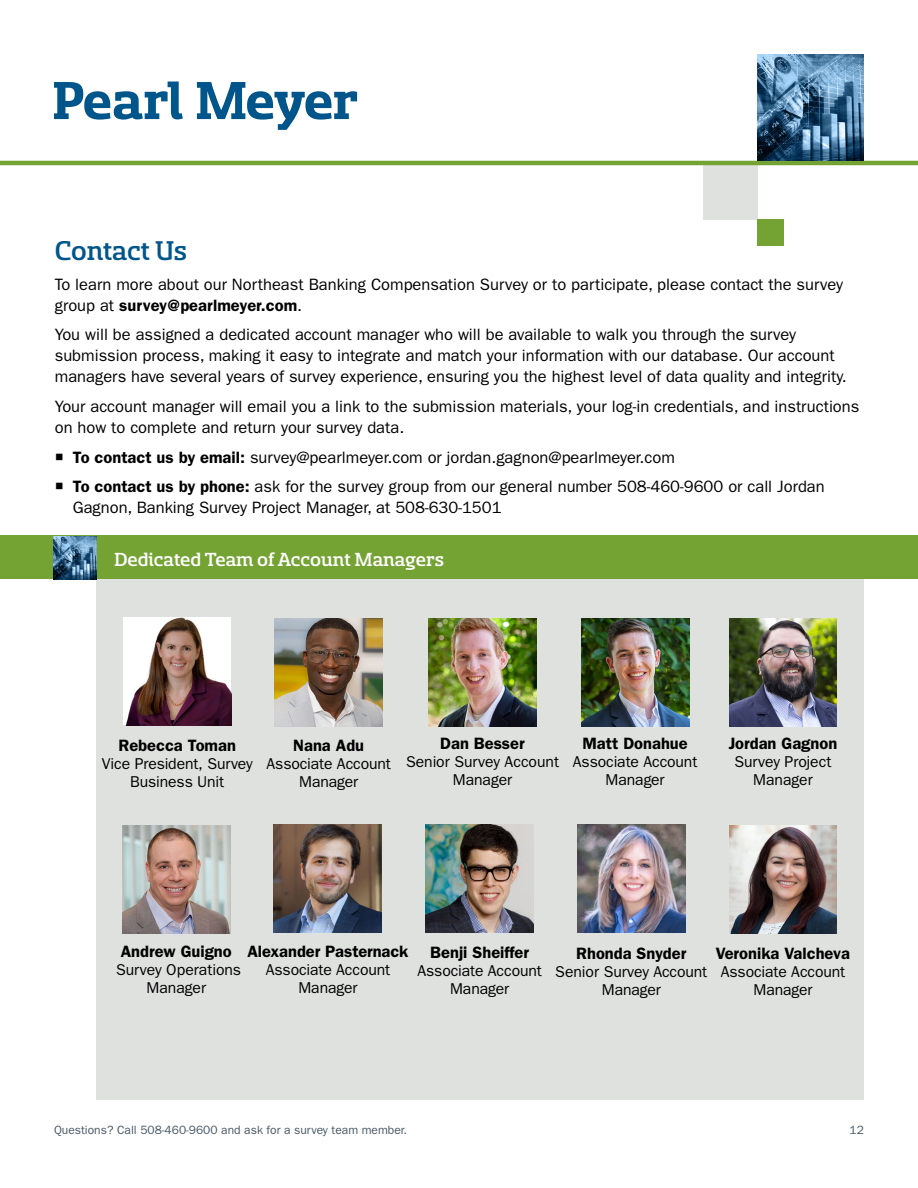
<style>
.page{position:relative;width:918px;height:1188px;background:#fff}
.page>*{position:absolute;margin:0;border:0;box-sizing:border-box;transform-origin:0 0}
.t1{font:500 30px "Sancoale Slab Norm";color:#00558b}
.t2{font:500 21px "Sancoale Slab Norm";color:#fff}
.t3{font:16.5px/21px "ITC Franklin Gothic Std";color:#000}
.t4{font:600 16.5px "ITC Franklin Gothic Std";color:#000}
.t5{font:15.75px/18px "ITC Franklin Gothic Std";letter-spacing:-.005em;color:#000;text-align:center}
.t6{font:12px "ITC Franklin Gothic Std";color:#485865}
.s1{font-weight:600}
</style>
<div class="page">
<div style="left:703px;top:165px;width:54px;height:54px;background:#dfe1df"></div>
<div style="left:757px;top:219px;width:27px;height:27px;background:#74a333"></div>
<svg style="left:54px;top:82px;width:129px;height:38px"></svg>
<svg style="left:197px;top:82px;width:160px;height:48px"></svg>
<hr style="left:0;top:161px;width:918px;height:4px;background:#74a333">
<img style="left:757px;top:54px;width:107px;height:107px">
<div style="left:97px;top:552px;width:767px;height:547px;background:#dfe1df"></div>
<div style="left:0;top:536px;width:918px;height:43px;background:#74a333"></div>
<img style="left:54px;top:536px;width:43px;height:43px">
<img style="left:429px;top:618px;width:108px;height:108px">
<img style="left:274px;top:824px;width:108px;height:108px">
<img style="left:729px;top:618px;width:108px;height:108px">
<img style="left:577px;top:824px;width:108px;height:108px">
<img style="left:729px;top:826px;width:108px;height:108px">
<img style="left:426px;top:824px;width:108px;height:108px">
<img style="left:122px;top:826px;width:108px;height:108px">
<img style="left:275px;top:618px;width:108px;height:108px">
<img style="left:581px;top:618px;width:108px;height:108px">
<img style="left:123px;top:617px;width:108px;height:108px">
<h1 class="t1" style="left:55px;top:236px;width:134px">Contact Us</h1>
<p class="t3" style="left:55px;top:274px;width:790px">To learn more about our Northeast Banking Compensation Survey or to participate, please contact the survey group at <span class="s1">survey@pearlmeyer.com</span>.</p>
<p class="t3" style="left:55px;top:325px;width:793px">You will be assigned a dedicated account manager who will be available to walk you through the survey submission process, making it easy to integrate and match your information with our database. Our account managers have several years of survey experience, ensuring you the highest level of data quality and integrity.</p>
<p class="t3" style="left:55px;top:396px;width:806px">Your account manager will email you a link to the submission materials, your log-in credentials, and instructions on how to complete and return your survey data.</p>
<p class="t3" style="left:73px;top:442px;width:753px;line-height:29.5px"><span class="s1">To contact us by email:</span> survey@pearlmeyer.com or jordan.gagnon@pearlmeyer.com<br><span class="s1">To contact us by phone:</span> ask for the survey group from our general number 508-460-9600 or call Jordan</p>
<p class="t3" style="left:73px;top:497px;width:430px">Gagnon, Banking Survey Project Manager, at 508-630-1501</p>
<p class="t2" style="left:114px;top:549px;width:332px">Dedicated Team of Account Managers</p>
<p class="t4" style="left:119px;top:735px;width:119px">Rebecca Toman</p>
<p class="t5" style="left:102px;top:754px;width:152px">Vice President, Survey<br>Business Unit</p>
<p class="t4" style="left:293px;top:736px;width:72px">Nana Adu</p>
<p class="t5" style="left:266px;top:755px;width:126px">Associate Account<br>Manager</p>
<p class="t4" style="left:440px;top:734px;width:86px">Dan Besser</p>
<p class="t5" style="left:406px;top:753px;width:155px">Senior Survey Account<br>Manager</p>
<p class="t4" style="left:582px;top:734px;width:107px">Matt Donahue</p>
<p class="t5" style="left:573px;top:753px;width:126px">Associate Account<br>Manager</p>
<p class="t4" style="left:729px;top:734px;width:110px">Jordan Gagnon</p>
<p class="t5" style="left:734px;top:753px;width:99px">Survey Project<br>Manager</p>
<p class="t4" style="left:121px;top:942px;width:113px">Andrew Guigno</p>
<p class="t5" style="left:116px;top:961px;width:127px">Survey Operations<br>Manager</p>
<p class="t4" style="left:247px;top:942px;width:162px">Alexander Pasternack</p>
<p class="t5" style="left:266px;top:961px;width:126px">Associate Account<br>Manager</p>
<p class="t4" style="left:430px;top:942px;width:100px">Benji Sheiffer</p>
<p class="t5" style="left:417px;top:962px;width:126px">Associate Account<br>Manager</p>
<p class="t4" style="left:576px;top:943px;width:112px">Rhonda Snyder</p>
<p class="t5" style="left:555px;top:962px;width:154px">Senior Survey Account<br>Manager</p>
<p class="t4" style="left:716px;top:944px;width:136px">Veronika Valcheva</p>
<p class="t5" style="left:721px;top:963px;width:126px">Associate Account<br>Manager</p>
<p class="t6" style="left:54px;top:1123px;width:355px">Questions? Call 508-460-9600 and ask for a survey team member.</p>
<p class="t6" style="left:850px;top:1123px;width:16px">12</p>
</div>
